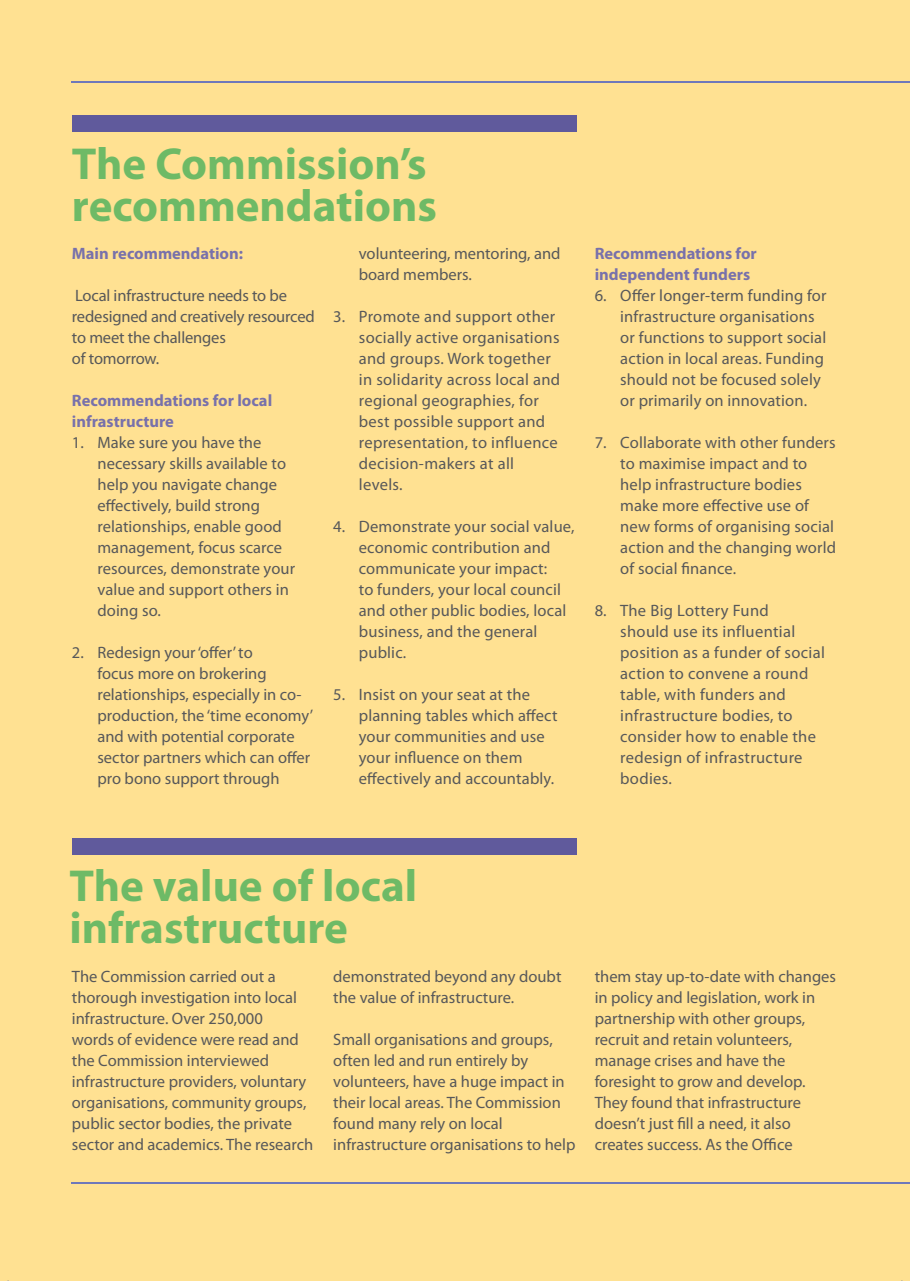
<style>
.page{position:relative;width:910px;height:1281px;background:#fff}
.page>*{position:absolute;margin:0;border:0;box-sizing:border-box;transform-origin:0 0}
.t1{font:700 45px/42px "Myriad Pro";color:#6eba66}
.t2{font:16.5px/21px "Myriad Pro";letter-spacing:.005em;color:#57585a}
.t3{font:700 16.5px/21px "Myriad Pro";color:#7871ab}
</style>
<div class="page">
<div style="left:0;top:0;width:909px;height:1281px;background:#ffe192"></div>
<hr style="left:72px;top:81px;width:837px;height:1px;background:#6f78ba">
<div style="left:72px;top:115px;width:504px;height:17px;background:#605a9c"></div>
<div style="left:72px;top:838px;width:504px;height:16px;background:#605a9c"></div>
<hr style="left:72px;top:1182px;width:837px;height:1px;background:#6f78ba">
<h1 class="t1" style="left:72px;top:143px;width:366px">The Commission’s recommendations</h1>
<p class="t3" style="left:72px;top:243px;width:173px">Main recommendation:</p>
<p class="t2" style="left:72px;top:286px;width:244px">Local infrastructure needs to be redesigned and creatively resourced to meet the challenges<br>of tomorrow.</p>
<p class="t3" style="left:72px;top:390px;width:202px">Recommendations for local infrastructure</p>
<p class="t2" style="left:97px;top:433px;width:199px;text-indent:-26px">1. Make sure you have the necessary skills available to help you navigate change effectively, build strong relationships, enable good management, focus scarce resources, demonstrate your value and support others in doing so.</p>
<p class="t2" style="left:97px;top:643px;width:217px;text-indent:-26px">2. Redesign your ‘offer’ to<br>focus more on brokering relationships, especially in co&shy;production, the ‘time economy’ and with potential corporate sector partners which can offer pro bono support through</p>
<p class="t2" style="left:358px;top:244px;width:203px">volunteering, mentoring, and board members.</p>
<p class="t2" style="left:358px;top:307px;width:203px;text-indent:-25px">3. Promote and support other socially active organisations and groups. Work together in solidarity across local and regional geographies, for best possible support and representation, to influence decision-makers at all levels.</p>
<p class="t2" style="left:358px;top:517px;width:217px;text-indent:-26px">4. Demonstrate your social value, economic contribution and communicate your impact:<br>to funders, your local council and other public bodies, local business, and the general public.</p>
<p class="t2" style="left:358px;top:685px;width:200px;text-indent:-26px">5. Insist on your seat at the planning tables which affect your communities and use your influence on them effectively and accountably.</p>
<p class="t3" style="left:594px;top:243px;width:163px">Recommendations for independent funders</p>
<p class="t2" style="left:620px;top:286px;width:208px;text-indent:-26px">6. Offer longer-term funding for infrastructure organisations or functions to support social action in local areas. Funding should not be focused solely or primarily on innovation.</p>
<p class="t2" style="left:620px;top:433px;width:217px;text-indent:-26px">7. Collaborate with other funders to maximise impact and to help infrastructure bodies make more effective use of new forms of organising social action and the changing world of social finance.</p>
<p class="t2" style="left:620px;top:601px;width:206px;text-indent:-25px">8. The Big Lottery Fund<br>should use its influential position as a funder of social action to convene a round table, with funders and infrastructure bodies, to consider how to enable the redesign of infrastructure bodies.</p>
<h1 class="t1" style="left:69px;top:866px;width:349px">The value of local infrastructure</h1>
<p class="t2" style="left:72px;top:966px;width:243px">The Commission carried out a thorough investigation into local infrastructure. Over 250,000<br>words of evidence were read and the Commission interviewed infrastructure providers, voluntary organisations, community groups, public sector bodies, the private sector and academics. The research</p>
<p class="t2" style="left:333px;top:966px;width:229px">demonstrated beyond any doubt the value of infrastructure.</p>
<p class="t2" style="left:333px;top:1029px;width:243px">Small organisations and groups, often led and run entirely by volunteers, have a huge impact in their local areas. The Commission found many rely on local infrastructure organisations to help</p>
<p class="t2" style="left:594px;top:966px;width:243px">them stay up-to-date with changes in policy and legislation, work in partnership with other groups, recruit and retain volunteers, manage crises and have the foresight to grow and develop.<br>They found that infrastructure doesn’t just fill a need, it also creates success. As the Office</p>
</div>
